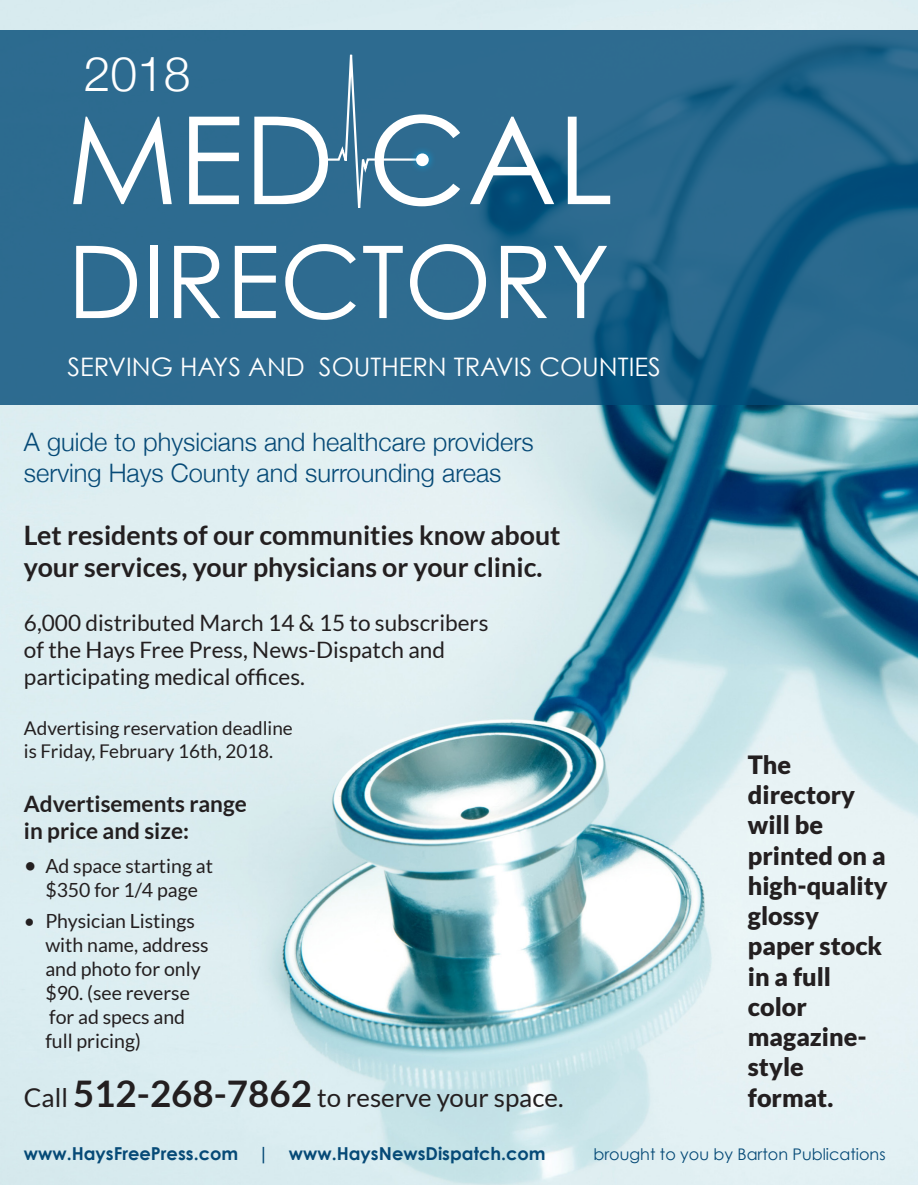
<style>
.page{position:relative;width:918px;height:1188px;background:#fff}
.page>*{position:absolute;margin:0;border:0;box-sizing:border-box;transform-origin:0 0}
.t1{font:121.8px "Century Gothic";color:#fff}
.t2{font:100.5px "Century Gothic";color:#fff}
.t3{font:300 48.15px "Helvetica Neue";color:#fff}
.t4{font:700 26.85px "Lato";color:#231f20}
.t5{font:25.8px "Lato";color:#231f20}
.t6{font:300 25.5px/30.5px "Helvetica Neue";color:#064a77}
.t7{font:25.5px "Century Gothic";color:#fff}
.t8{font:900 25.2px/30.3px "Lato";color:#231f20}
.t9{font:22.65px/27.2px "Lato";color:#231f20}
.t10{font:700 22.65px/27.2px "Lato";color:#231f20}
.t11{font:19.5px/24px "Lato";color:#231f20;text-align:center}
.t12{font:18.9px/22.6px "Lato";color:#231f20}
.t13{font:700 17.85px "Century Gothic";color:#064a77}
.t14{font:16.05px "Century Gothic";color:#064a77}
.s1{font-size:22.65px}
.s2{font-weight:700;font-size:36.75px}
</style>
<div class="page">
<img style="left:0;top:0;width:918px;height:1184px">
<svg style="left:0;top:31px;width:918px;height:374px;background:#28678d"></svg>
<svg style="left:325px;top:12px;width:97px;height:229px;background:#437a9b"></svg>
<div style="left:408px;top:146px;width:28px;height:28px;background:#00aeef;opacity:.75"></div>
<div style="left:416px;top:153px;width:13px;height:13px;background:#fff;border-radius:50%"></div>
<p class="t3" style="left:84px;top:35px;width:109px">2018</p>
<p class="t1" style="left:67px;top:86px;width:548px">MED CAL</p>
<p class="t2" style="left:67px;top:220px;width:544px">DIRECTORY</p>
<p class="t7" style="left:67px;top:351px;width:595px">SERVING HAYS AND SOUTHERN TRAVIS COUNTIES</p>
<p class="t6" style="left:24px;top:426px;width:511px">A guide to physicians and healthcare providers serving Hays County and surrounding areas</p>
<p class="t4" style="left:24px;top:520px;width:538px">Let residents of our communities know about</p>
<p class="t4" style="left:24px;top:552px;width:520px">your services, your physicians or your clinic.</p>
<p class="t9" style="left:24px;top:609px;width:466px">6,000 distributed March 14 &amp; 15 to subscribers of the Hays Free Press, News-Dispatch and participating medical offices.</p>
<p class="t12" style="left:24px;top:717px;width:270px">Advertising reservation deadline is Friday, February 16th, 2018.</p>
<p class="t10" style="left:24px;top:790px;width:224px">Advertisements range in price and size:</p>
<p class="t11" style="left:24px;top:854px;width:191px"><span class="s1">•</span> Ad space starting at $350 for 1/4 page</p>
<p class="t11" style="left:45px;top:909px;width:165px;text-align:left;text-indent:-21px">• Physician Listings with name, address and photo for only $90. (see reverse for ad specs and full pricing)</p>
<p class="t8" style="left:748px;top:749px;width:141px">The directory will be printed on a high-quality glossy paper stock in a full color</p>
<p class="t8" style="left:748px;top:1021px;width:120px">magazine&shy;style</p>
<p class="t5" style="left:24px;top:1083px;width:541px">Call <span class="s2">512-268-7862</span> to reserve your space.</p>
<p class="t8" style="left:748px;top:1082px;width:87px">format.</p>
<p class="t13" style="left:24px;top:1142px;width:523px">www.HaysFreePress.com | www.HaysNewsDispatch.com</p>
<p class="t14" style="left:594px;top:1144px;width:294px">brought to you by Barton Publications</p>
</div>
